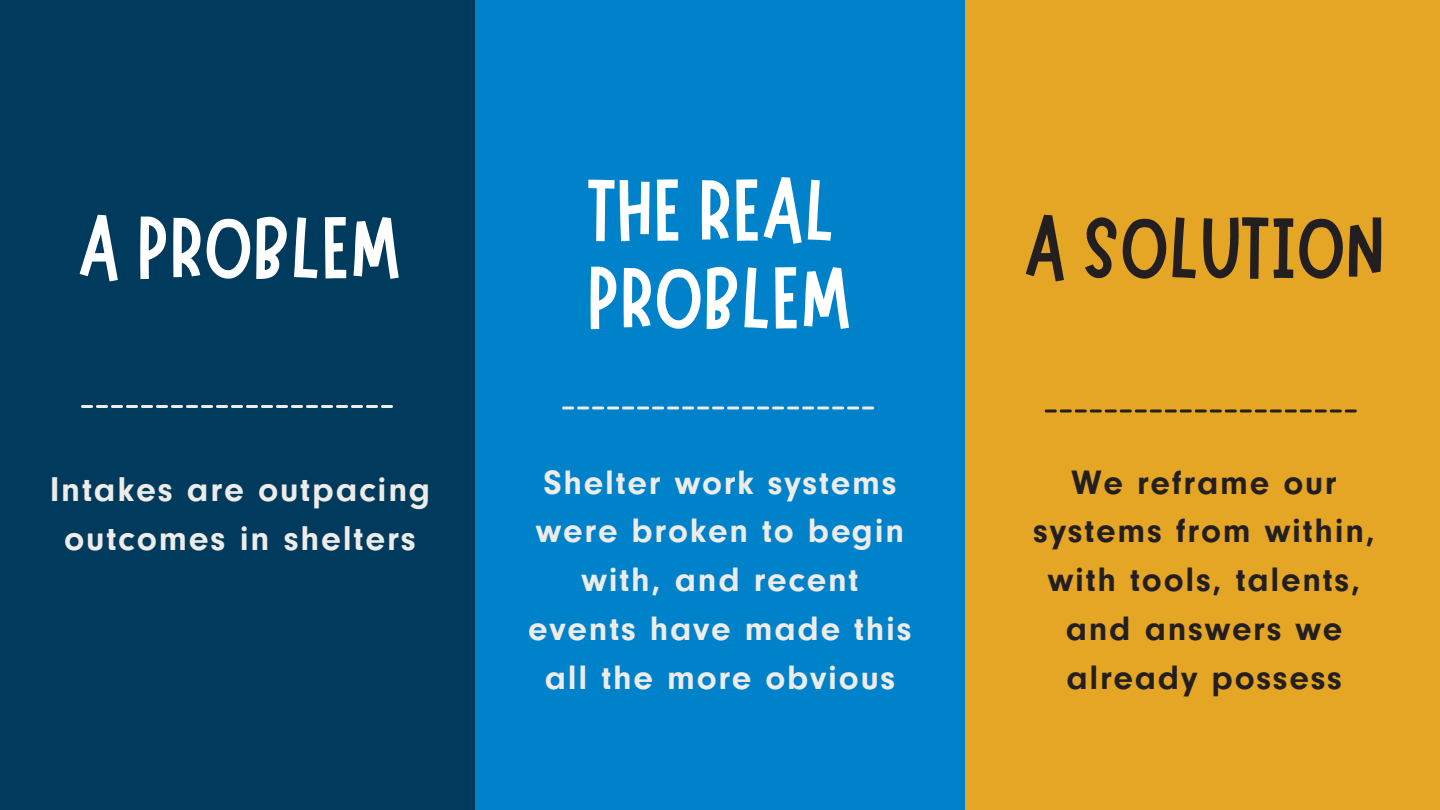
<style>
.page{position:relative;width:1440px;height:810px;background:#fff}
.page>*{position:absolute;margin:0;border:0;box-sizing:border-box;transform-origin:0 0}
.t1{font:88px "Marykate";color:#fff}
.t2{font:88px "Marykate";color:#231f20}
.t3{font:700 35.7px/49.5px "Neuzeit Gro";letter-spacing:.05em;color:#eeece9;text-align:center}
.t4{font:700 35.2px/48.8px "Neuzeit Gro";letter-spacing:.05em;color:#eeece9;text-align:center}
.t5{font:700 35.2px/48.8px "Neuzeit Gro";letter-spacing:.05em;color:#231f20;text-align:center}
</style>
<div class="page">
<div style="left:475px;top:0;width:490px;height:810px;background:#0082ca"></div>
<div style="left:965px;top:0;width:475px;height:810px;background:#e5a525"></div>
<div style="left:0;top:0;width:475px;height:810px;background:#003a5d"></div>
<svg style="left:81px;top:405px;width:312px;height:3px"></svg>
<svg style="left:562px;top:407px;width:312px;height:3px"></svg>
<svg style="left:1045px;top:410px;width:312px;height:3px"></svg>
<p class="t1" style="left:77px;top:191px;width:327px">A PROBLEM</p>
<p class="t3" style="left:50px;top:470px;width:382px">Intakes are outpacing outcomes in shelters</p>
<p class="t1" style="left:588px;top:153px;width:248px">THE REAL</p>
<p class="t1" style="left:587px;top:241px;width:267px">PROBLEM</p>
<p class="t2" style="left:1024px;top:191px;width:363px">A SOLUTION</p>
<p class="t4" style="left:528px;top:463px;width:385px">Shelter work systems were broken to begin with, and recent events have made this all the more obvious</p>
<p class="t5" style="left:1033px;top:463px;width:343px">We reframe our systems from within, with tools, talents, and answers we already possess</p>
</div>
